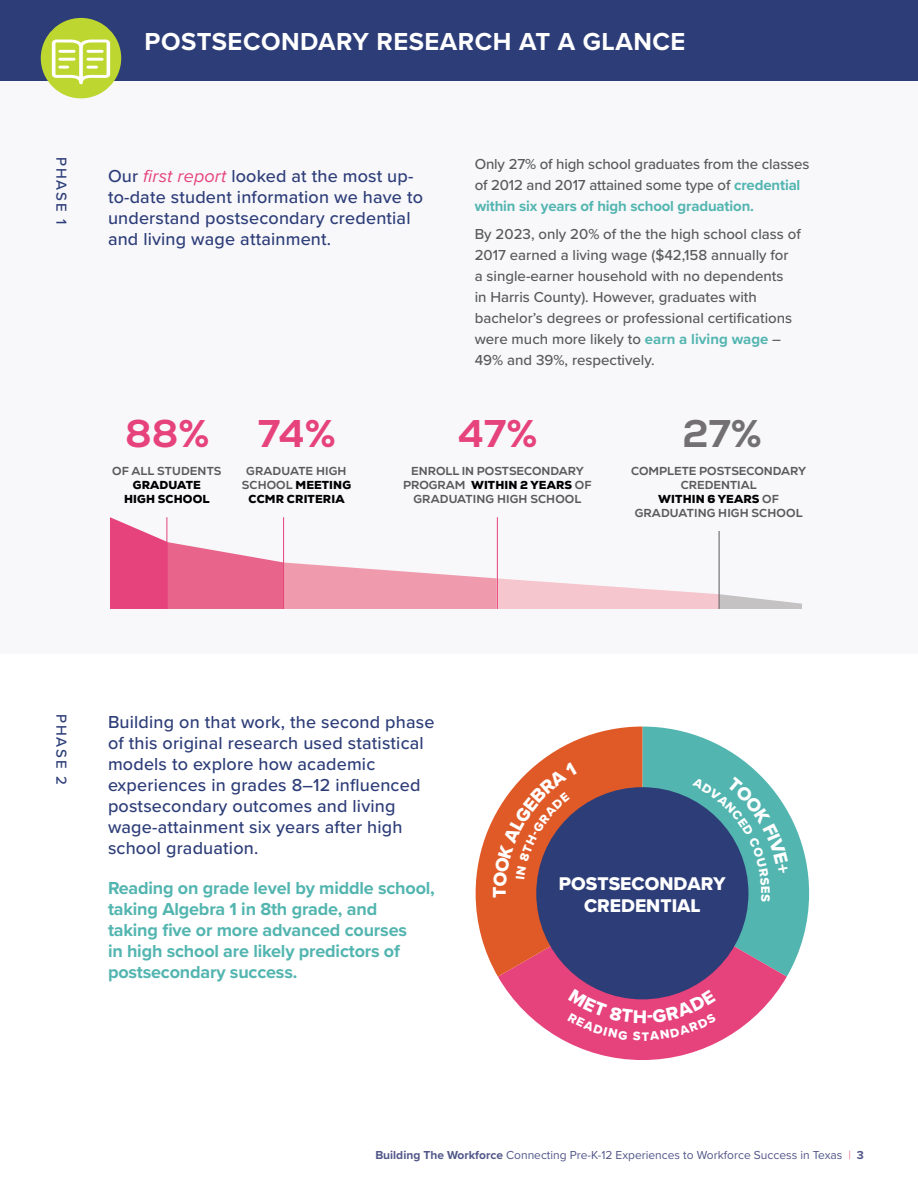
<style>
.page{position:relative;width:918px;height:1188px;background:#fff}
.page>*{position:absolute;margin:0;border:0;box-sizing:border-box;transform-origin:0 0}
.t1{font:800 38.55px "Nexa";color:#e6427b}
.t2{font:800 38.55px "Nexa";color:#727072}
.t3{font:700 25.5px "Proxima Nova";letter-spacing:.02em;color:#fff}
.t4{font:19.05px/21.6px "Proxima Nova Extrabld";color:#fff;text-align:center}
.t5{font:500 18px/21px "Proxima Nova";letter-spacing:.01em;color:#2d3d78}
.t6{font:700 18px/21px "Proxima Nova";letter-spacing:-.01em;color:#53b5b0}
.t7{font:500 15px/21px "Proxima Nova";color:#58595b}
.t8{font:500 15px "Proxima Nova";letter-spacing:.12em;color:#2d3d78}
.t9{font:12px "Proxima Nova";color:#525789}
.t10{font:800 11.55px/13.8px "Nexa";color:#5a5a5c;text-align:center}
.t11{font:900 11.55px/13.8px "Nexa";letter-spacing:.01em;color:#000;text-align:center}
.s1{font-weight:400;font-style:italic;color:#e6427b}
.s2{font-weight:700;color:#53b5b0}
.s3{font-weight:800;color:#5a5a5c}
.s4{font-weight:900;color:#000}
.s5{font-weight:700}
.s6{color:#ea6e90}
</style>
<div class="page">
<div style="left:0;top:81px;width:918px;height:573px;background:#f8f8fb"></div>
<div style="left:0;top:0;width:918px;height:81px;background:#2d3d78"></div>
<div style="left:41px;top:18px;width:80px;height:80px;background:#bed630;border-radius:50%"></div>
<svg style="left:52px;top:40px;width:58px;height:44px"></svg>
<svg style="left:110px;top:517px;width:692px;height:92px"></svg>
<hr style="left:283px;top:517px;width:1px;height:92px;background:#e6427b">
<hr style="left:497px;top:517px;width:1px;height:92px;background:#e6427b">
<hr style="left:719px;top:531px;width:1px;height:78px;background:#5a5a5c">
<hr style="left:166px;top:517px;width:1px;height:92px;background:#e6427b">
<svg style="left:498px;top:977px;width:289px;height:83px;fill:#e6427b"></svg>
<div style="left:536px;top:787px;width:212px;height:212px;background:#2d3d78;border-radius:50%"></div>
<svg style="left:567px;top:989px;width:149px;height:52px"></svg>
<svg style="left:476px;top:727px;width:333px;height:250px"></svg>
<h2 class="t3" style="left:145px;top:23px;width:542px">POSTSECONDARY RESEARCH AT A GLANCE</h2>
<p class="t8" style="left:73px;top:157px;width:69px;rotate:90deg">PHASE 1</p>
<p class="t5" style="left:108px;top:165px;width:317px">Our <span class="s1">first report</span> looked at the most up&shy;to-date student information we have to understand postsecondary credential and living wage attainment.</p>
<p class="t7" style="left:475px;top:153px;width:336px">Only 27% of high school graduates from the classes of 2012 and 2017 attained some type of <span class="s2">credential within six years of high school graduation.</span></p>
<p class="t7" style="left:475px;top:223px;width:328px">By 2023, only 20% of the the high school class of 2017 earned a living wage ($42,158 annually for<br>a single-earner household with no dependents<br>in Harris County). However, graduates with bachelor’s degrees or professional certifications were much more likely to <span class="s2">earn a living wage</span> – 49% and 39%, respectively.</p>
<h1 class="t1" style="left:125px;top:409px;width:86px">88%</h1>
<p class="t10" style="left:112px;top:464px;width:111px">OF ALL STUDENTS</p>
<p class="t11" style="left:124px;top:478px;width:87px">GRADUATE<br>HIGH SCHOOL</p>
<h1 class="t1" style="left:258px;top:409px;width:79px">74%</h1>
<h1 class="t1" style="left:458px;top:409px;width:81px">47%</h1>
<p class="t11" style="left:242px;top:464px;width:111px"><span class="s3">GRADUATE HIGH<br>SCHOOL</span> MEETING<br>CCMR CRITERIA</p>
<p class="t10" style="left:403px;top:464px;width:190px">ENROLL IN POSTSECONDARY<br>PROGRAM <span class="s4">WITHIN 2 YEARS</span> OF<br>GRADUATING HIGH SCHOOL</p>
<h1 class="t2" style="left:683px;top:409px;width:81px">27%</h1>
<p class="t10" style="left:631px;top:464px;width:177px">COMPLETE POSTSECONDARY<br>CREDENTIAL<br><span class="s4">WITHIN 6 YEARS</span> OF<br>GRADUATING HIGH SCHOOL</p>
<p class="t8" style="left:73px;top:714px;width:72px;rotate:90deg">PHASE 2</p>
<p class="t5" style="left:108px;top:711px;width:328px">Building on that work, the second phase of this original research used statistical models to explore how academic experiences in grades 8–12 influenced postsecondary outcomes and living wage-attainment six years after high school graduation.</p>
<p class="t6" style="left:108px;top:878px;width:328px">Reading on grade level by middle school, taking Algebra 1 in 8th grade, and<br>taking five or more advanced courses<br>in high school are likely predictors of postsecondary success.</p>
<p class="t4" style="left:488px;top:898px;width:13px;rotate:-90deg">T</p>
<p class="t4" style="left:559px;top:873px;width:168px">POSTSECONDARY<br>CREDENTIAL</p>
<p class="t9" style="left:375px;top:1146px;width:490px"><span class="s5">Building The Workforce</span> Connecting Pre-K-12 Experiences to Workforce Success in Texas <span class="s6">|</span> <span class="s5">3</span></p>
</div>
